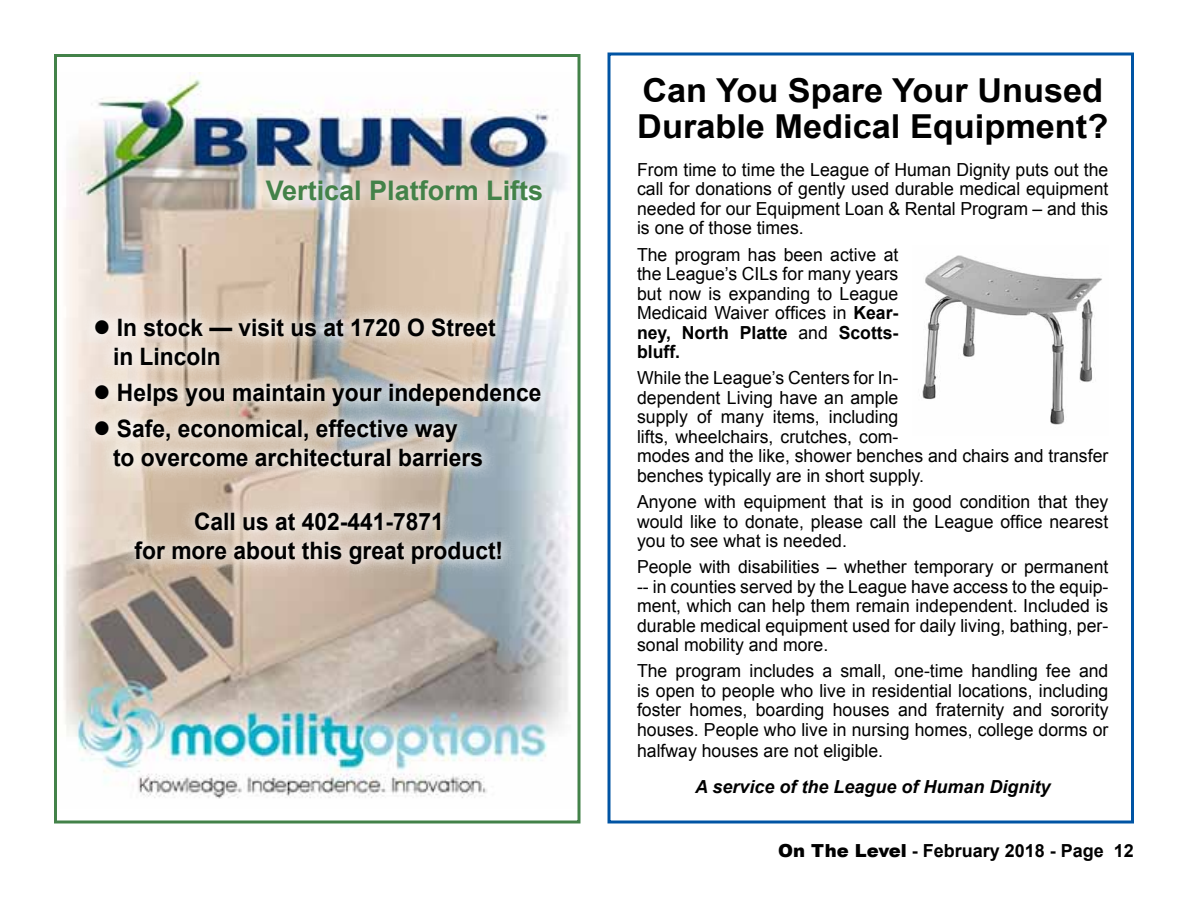
<style>
.page{position:relative;width:1188px;height:918px;background:#fff}
.page>*{position:absolute;margin:0;border:0;box-sizing:border-box;transform-origin:0 0}
.t1{font:700 33px/36px "Arial";color:#000;scale:1.04 1}
.t2{font:700 27px "Arial";color:#438249}
.t3{font:700 24px/28.8px "Arial";color:#000;scale:.95 1}
.t4{font:18px/19.5px "Arial";color:#000;text-align:justify}
.t5{font:italic 700 18px "Arial";color:#000}
.t6{font:700 18px "Arial";color:#000}
.s1{font-weight:700}
.s2{font-weight:900}
</style>
<div class="page">
<img style="left:64px;top:72px;width:505px;height:727px">
<svg style="left:252px;top:166px;width:304px;height:49px;background:#dcd2c9"></svg>
<div style="left:54px;top:54px;width:526px;height:770px;border:3px solid #438249"></div>
<svg style="left:80px;top:304px;width:476px;height:275px;background:#d3cbc2"></svg>
<img style="left:922px;top:255px;width:180px;height:170px">
<div style="left:608px;top:52px;width:526px;height:772px;border:3px solid #0054a4"></div>
<h2 class="t2" style="left:266px;top:173px;width:279px">Vertical Platform Lifts</h2>
<h3 class="t3" style="left:113px;top:314px;width:404px;text-indent:-19px">● In stock — visit us at 1720 O Street in Lincoln</h3>
<h3 class="t3" style="left:94px;top:379px;width:473px">● Helps you maintain your independence</h3>
<h3 class="t3" style="left:113px;top:415px;width:391px;text-indent:-19px">● Safe, economical, effective way to overcome architectural barriers</h3>
<h3 class="t3" style="left:135px;top:508px;width:390px;text-align:center">Call us at 402-441-7871<br>for more about this great product!</h3>
<h1 class="t1" style="left:637px;top:73px;width:454px">Can You Spare Your Unused<br>Durable Medical Equipment?</h1>
<p class="t4" style="left:637px;top:160px;width:473px">From time to time the League of Human Dignity puts out the call for donations of gently used durable medical equipment needed for our Equipment Loan &amp; Rental Program – and this is one of those times.</p>
<p class="t4" style="left:637px;top:245px;width:263px">The program has been active at the League’s CILs for many years but now is expanding to League Medicaid Waiver offices in <span class="s1">Kear&shy;ney, North Platte</span> and <span class="s1">Scotts&shy;bluff.</span></p>
<p class="t4" style="left:637px;top:368px;width:473px;text-align:left">While the League’s Centers for In-<br>dependent Living have an ample<br>supply of many items, including<br>lifts, wheelchairs, crutches, com-<br>modes and the like, shower benches and chairs and transfer benches typically are in short supply.</p>
<p class="t4" style="left:637px;top:492px;width:473px">Anyone with equipment that is in good condition that they would like to donate, please call the League office nearest you to see what is needed.</p>
<p class="t4" style="left:637px;top:557px;width:473px">People with disabilities – whether temporary or permanent -- in counties served by the League have access to the equip&shy;ment, which can help them remain independent. Included is durable medical equipment used for daily living, bathing, per&shy;sonal mobility and more.</p>
<p class="t4" style="left:637px;top:661px;width:473px">The program includes a small, one-time handling fee and is open to people who live in residential locations, including foster homes, boarding houses and fraternity and sorority houses. People who live in nursing homes, college dorms or halfway houses are not eligible.</p>
<p class="t5" style="left:695px;top:774px;width:357px">A service of the League of Human Dignity</p>
<p class="t6" style="left:778px;top:839px;width:357px"><span class="s2">On The Level</span> - February 2018 - Page 12</p>
</div>
